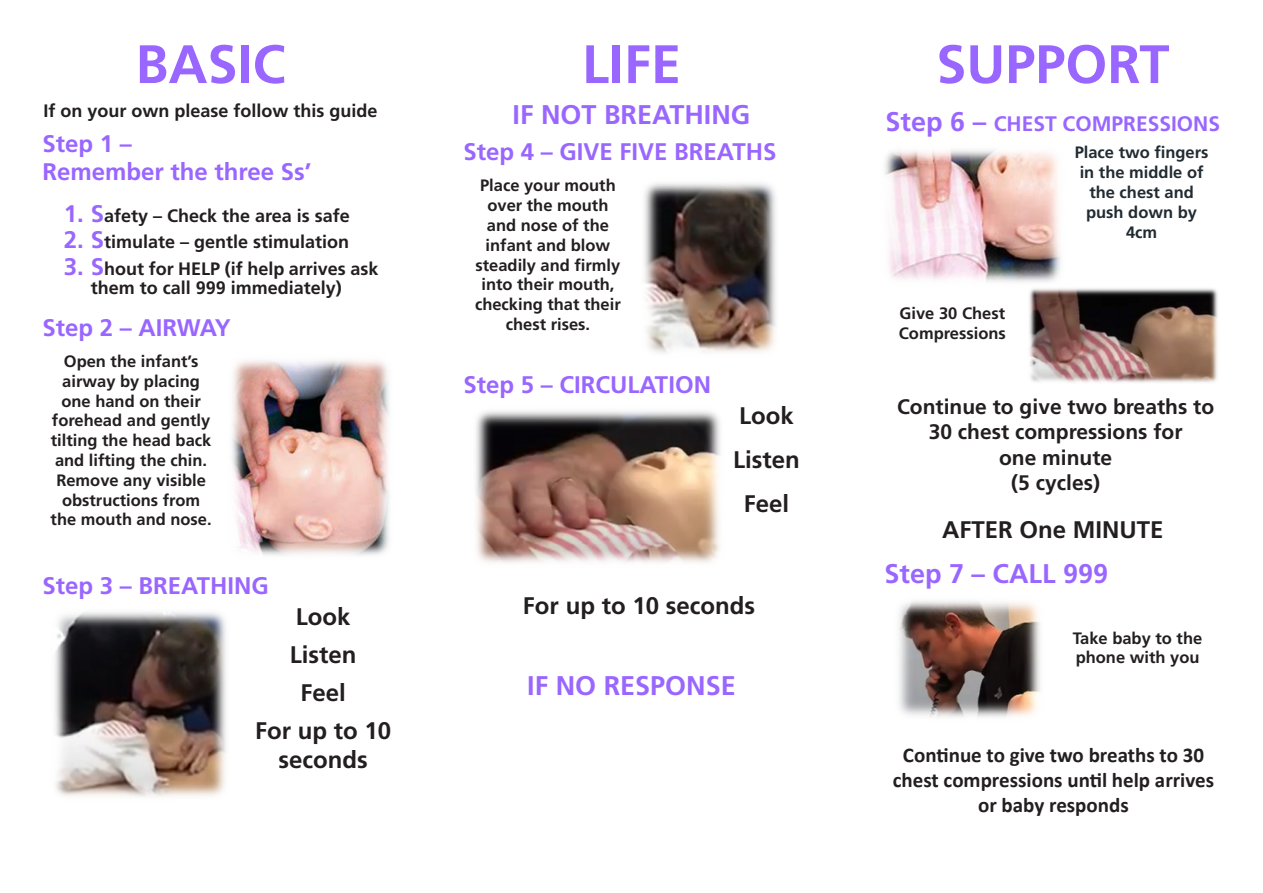
<style>
.page{position:relative;width:1263px;height:893px;background:#fff}
.page>*{position:absolute;margin:0;border:0;box-sizing:border-box;transform-origin:0 0}
.t1{font:700 54px "Frutiger LT Std";color:#96f}
.t2{font:700 27px "Frutiger LT Std";color:#96f}
.t3{font:700 24px "Frutiger LT Std";color:#96f}
.t4{font:700 24px/28.8px "Frutiger LT Std";color:#231f20;text-align:center}
.t5{font:700 21px/25.2px "Calibri";color:#231f20;text-align:center}
.t6{font:700 21px/25.2px "Frutiger LT Std";color:#231f20;text-align:center}
.t7{font:700 21px "Frutiger LT Std";color:#96f}
.t8{font:700 18px/19.8px "Frutiger LT Std";color:#231f20;text-align:center}
.t9{font:700 16.5px/19.8px "Frutiger LT Std";color:#231f20;text-align:center}
.t10{font:700 16.5px/19.8px "Frutiger LT Std";color:#212b32;text-align:center}
.s1{font-size:24px;color:#96f}
.s2{font-size:27px}
</style>
<div class="page">
<img style="left:232px;top:360px;width:157px;height:195px">
<img style="left:55px;top:612px;width:171px;height:185px">
<img style="left:644px;top:183px;width:132px;height:170px">
<img style="left:476px;top:411px;width:244px;height:152px">
<img style="left:885px;top:150px;width:176px;height:132px">
<img style="left:1029px;top:288px;width:189px;height:95px">
<img style="left:899px;top:601px;width:141px;height:116px">
<p class="t1" style="left:135px;top:32px;width:152px">BASIC</p>
<p class="t8" style="left:43px;top:101px;width:336px">If on your own please follow this guide</p>
<p class="t3" style="left:43px;top:129px;width:91px">Step 1 –</p>
<p class="t3" style="left:43px;top:158px;width:270px">Remember the three Ss’</p>
<p class="t8" style="left:64px;top:206px;width:288px"><span class="s1">1. S</span>afety – Check the area is safe</p>
<p class="t8" style="left:64px;top:232px;width:287px"><span class="s1">2. S</span>timulate – gentle stimulation</p>
<p class="t8" style="left:64px;top:258px;width:316px"><span class="s1">3. S</span>hout for HELP (if help arrives ask them to call 999 immediately)</p>
<p class="t3" style="left:43px;top:313px;width:190px">Step 2 – AIRWAY</p>
<p class="t9" style="left:51px;top:351px;width:162px">Open the infant’s airway by placing one hand on their forehead and gently tilting the head back and lifting the chin.<br>Remove any visible obstructions from the mouth and nose.</p>
<p class="t3" style="left:43px;top:571px;width:228px">Step 3 – BREATHING</p>
<p class="t4" style="left:296px;top:603px;width:56px">Look</p>
<p class="t4" style="left:290px;top:641px;width:68px">Listen</p>
<p class="t4" style="left:300px;top:678px;width:47px">Feel</p>
<p class="t4" style="left:255px;top:716px;width:138px">For up to 10 seconds</p>
<p class="t1" style="left:582px;top:32px;width:101px">LIFE</p>
<p class="t2" style="left:512px;top:98px;width:239px">IF NOT BREATHING</p>
<p class="t3" style="left:463px;top:138px;width:314px">Step 4 – GIVE FIVE BREATHS</p>
<p class="t9" style="left:475px;top:176px;width:147px">Place your mouth over the mouth and nose of the infant and blow steadily and firmly into their mouth, checking that their chest rises.</p>
<p class="t3" style="left:463px;top:370px;width:249px">Step 5 – CIRCULATION</p>
<p class="t4" style="left:739px;top:401px;width:56px">Look</p>
<p class="t4" style="left:733px;top:445px;width:68px">Listen</p>
<p class="t4" style="left:744px;top:489px;width:47px">Feel</p>
<p class="t4" style="left:523px;top:591px;width:234px">For up to 10 seconds</p>
<p class="t2" style="left:527px;top:670px;width:210px">IF NO RESPONSE</p>
<p class="t1" style="left:936px;top:32px;width:235px">SUPPORT</p>
<p class="t7" style="left:886px;top:112px;width:336px"><span class="s2">Step 6 –</span> CHEST COMPRESSIONS</p>
<p class="t10" style="left:1075px;top:143px;width:135px">Place two fingers in the middle of the chest and push down by<br>4cm</p>
<p class="t9" style="left:899px;top:303px;width:108px;text-align:left">Give 30 Chest<br>Compressions</p>
<p class="t6" style="left:897px;top:394px;width:319px">Continue to give two breaths to<br>30 chest compressions for</p>
<p class="t6" style="left:999px;top:445px;width:115px">one minute</p>
<p class="t6" style="left:1011px;top:470px;width:90px">(5 cycles)</p>
<p class="t4" style="left:942px;top:515px;width:223px">AFTER One MINUTE</p>
<p class="t2" style="left:884px;top:557px;width:225px">Step 7 – CALL 999</p>
<p class="t9" style="left:1073px;top:628px;width:131px;text-align:left">Take baby to the phone with you</p>
<p class="t5" style="left:893px;top:742px;width:323px">Continue to give two breaths to 30 chest compressions until help arrives or baby responds</p>
</div>
